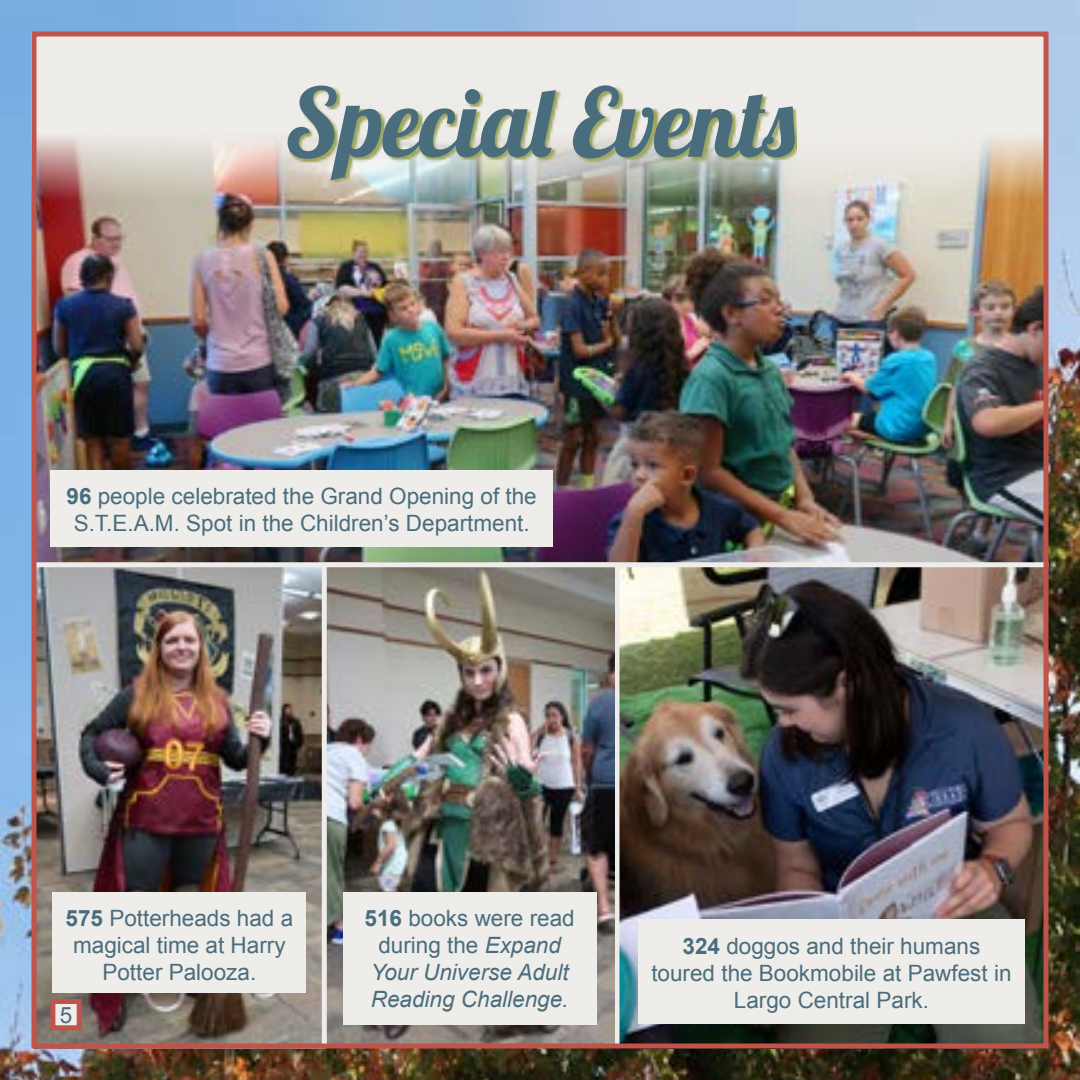
<style>
.page{position:relative;width:1080px;height:1080px;background:#fff}
.page>*{position:absolute;margin:0;border:0;box-sizing:border-box;transform-origin:0 0}
.t1{font:95px "Lobster 1.4";color:#496d7d}
.t2{font:22.5px/27px "Arial";color:#496d7d;text-align:center}
.t3{font:italic 22.5px/27px "Arial";color:#496d7d;text-align:center}
.s1{font-weight:700}
.s2{font-weight:700;font-style:normal}
.s3{font-style:normal}
</style>
<div class="page">
<img style="left:0;top:0;width:1080px;height:1080px">
<img style="left:620px;top:568px;width:422px;height:474px">
<img style="left:38px;top:567px;width:284px;height:475px">
<img style="left:38px;top:200px;width:1004px;height:362px">
<svg style="left:38px;top:38px;width:1004px;height:162px;background:#e2ddd7"></svg>
<div style="left:615px;top:565px;width:5px;height:481px;background:#efedea"></div>
<hr style="left:538px;top:568px;width:4px;height:481px;background:#ae766c">
<div style="left:53px;top:892px;width:253px;height:101px;background:#efedea"></div>
<div style="left:50px;top:470px;width:503px;height:77px;background:#efedea"></div>
<div style="left:638px;top:920px;width:387px;height:104px;background:#efedea"></div>
<img style="left:327px;top:567px;width:288px;height:475px">
<div style="left:343px;top:892px;width:253px;height:132px;background:#efedea"></div>
<div style="left:35px;top:562px;width:1014px;height:5px;background:#efedea"></div>
<div style="left:322px;top:564px;width:5px;height:481px;background:#efedea"></div>
<div style="left:32px;top:32px;width:1016px;height:1016px;border:5px solid #c0534a"></div>
<svg style="left:290px;top:87px;width:507px;height:95px;background:#c6caaf"></svg>
<div style="left:53px;top:1002px;width:26px;height:26px;background:#efedea"></div>
<div style="left:50px;top:999px;width:32px;height:31px;border:5px solid #c0534a"></div>
<h1 class="t1" style="left:285px;top:62px;width:511px">Special Events</h1>
<p class="t2" style="left:67px;top:483px;width:472px"><span class="s1">96</span> people celebrated the Grand Opening of the<br>S.T.E.A.M. Spot in the Children’s Department.</p>
<p class="t2" style="left:66px;top:905px;width:229px"><span class="s1">575</span> Potterheads had a magical time at Harry<br>Potter Palooza.</p>
<p class="t2" style="left:60px;top:1002px;width:14px">5</p>
<p class="t3" style="left:365px;top:905px;width:212px"><span class="s2">516</span> <span class="s3">books were read during the</span> Expand<br>Your Universe Adult<br>Reading Challenge.</p>
<p class="t2" style="left:651px;top:933px;width:362px"><span class="s1">324</span> doggos and their humans toured the Bookmobile at Pawfest in<br>Largo Central Park.</p>
</div>
